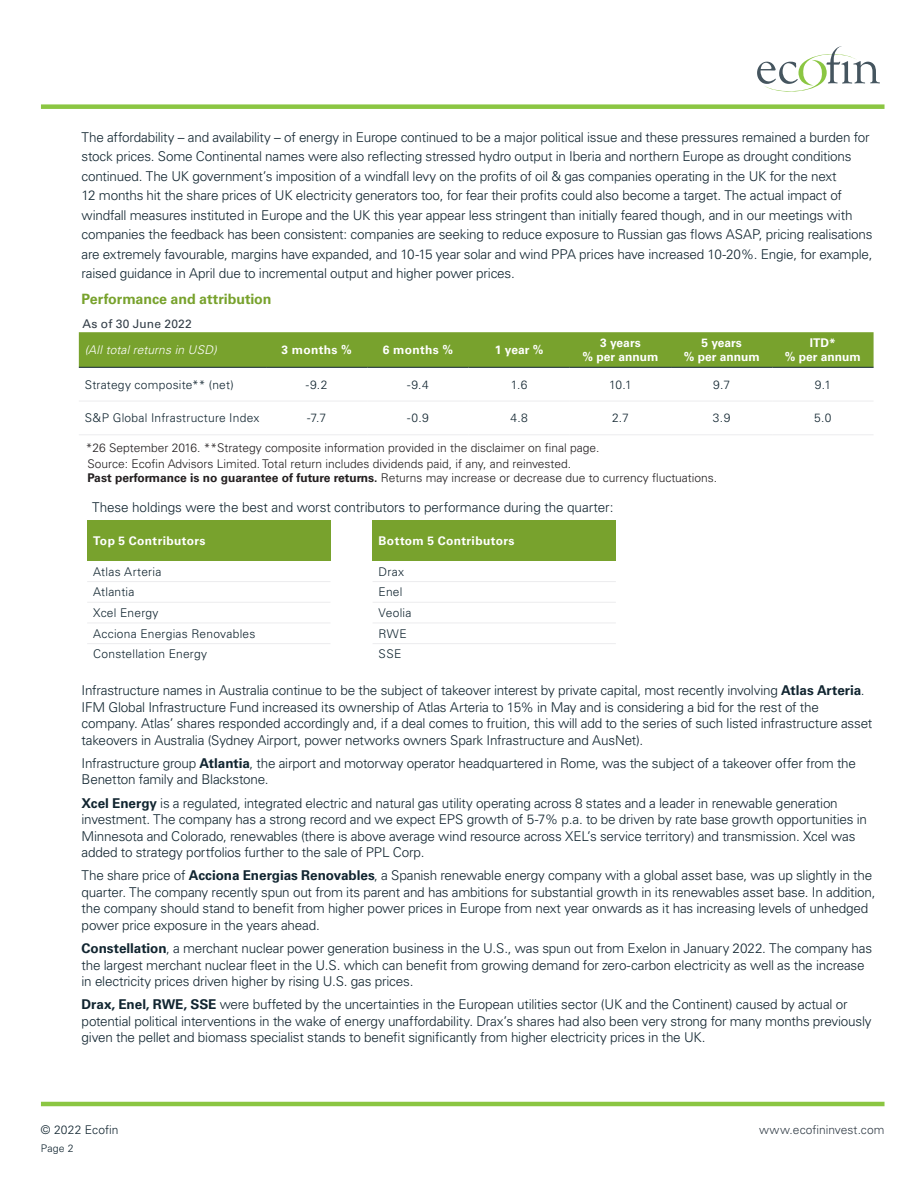
<style>
.page{position:relative;width:918px;height:1188px;background:#fff}
.page>*{position:absolute;margin:0;border:0;box-sizing:border-box;transform-origin:0 0}
.t1{font:700 14.25px "Univers LT Std";letter-spacing:-.005em;color:#78a22d}
.t2{font:300 13.5px/16.5px "Univers LT Std";letter-spacing:-.015em;color:#112530}
.t3{font:300 12px "Univers LT Std";color:#231f20}
.t4{font:300 12px "Univers LT Std";letter-spacing:.02em;color:#112530}
.t5{font:700 12px "Univers LT Std";letter-spacing:.025em;color:#fff}
.t6{font:700 12px "Univers LT Std";color:#fff}
.t7{font:italic 300 12px "Univers LT Std";letter-spacing:.015em;color:#fff}
.t8{font:300 12px "Univers LT Std";letter-spacing:.005em;color:#323d47}
.t9{font:12px "Univers LT Std";letter-spacing:.02em;color:#323d47}
.t10{font:300 10.5px "Univers LT Std";color:#112530}
.s1{font-weight:700}
</style>
<div class="page">
<hr style="left:41px;top:1102px;width:844px;height:4px;background:#8bc642">
<div style="left:41px;top:104px;width:844px;height:5px;background:#8bc642"></div>
<svg style="left:757px;top:46px;width:123px;height:46px"></svg>
<div style="left:79px;top:332px;width:795px;height:35px;background:#78a22d"></div>
<hr style="left:79px;top:367px;width:187px;height:1px;background:#112530">
<hr style="left:266px;top:367px;width:101px;height:1px;background:#112530">
<hr style="left:367px;top:367px;width:102px;height:1px;background:#112530">
<hr style="left:469px;top:367px;width:101px;height:1px;background:#112530">
<hr style="left:570px;top:367px;width:101px;height:1px;background:#112530">
<hr style="left:671px;top:367px;width:101px;height:1px;background:#112530">
<hr style="left:772px;top:367px;width:102px;height:1px;background:#112530">
<hr style="left:79px;top:401px;width:187px;height:1px;background:#ececee">
<hr style="left:266px;top:401px;width:101px;height:1px;background:#ececee">
<hr style="left:367px;top:401px;width:102px;height:1px;background:#ececee">
<hr style="left:469px;top:401px;width:101px;height:1px;background:#ececee">
<hr style="left:570px;top:401px;width:101px;height:1px;background:#ececee">
<hr style="left:671px;top:401px;width:101px;height:1px;background:#ececee">
<hr style="left:772px;top:401px;width:102px;height:1px;background:#ececee">
<hr style="left:79px;top:434px;width:187px;height:1px;background:#ececee">
<hr style="left:266px;top:434px;width:101px;height:1px;background:#ececee">
<hr style="left:367px;top:434px;width:102px;height:1px;background:#ececee">
<hr style="left:469px;top:434px;width:101px;height:1px;background:#ececee">
<hr style="left:570px;top:434px;width:101px;height:1px;background:#ececee">
<hr style="left:671px;top:434px;width:101px;height:1px;background:#ececee">
<hr style="left:772px;top:434px;width:102px;height:1px;background:#ececee">
<div style="left:87px;top:520px;width:243px;height:41px;background:#78a22d"></div>
<hr style="left:87px;top:581px;width:243px;height:1px;background:#ececee">
<hr style="left:87px;top:602px;width:243px;height:1px;background:#ececee">
<hr style="left:87px;top:623px;width:243px;height:1px;background:#ececee">
<hr style="left:87px;top:643px;width:243px;height:1px;background:#ececee">
<div style="left:373px;top:520px;width:243px;height:41px;background:#78a22d"></div>
<hr style="left:373px;top:581px;width:243px;height:1px;background:#ececee">
<hr style="left:373px;top:602px;width:243px;height:1px;background:#ececee">
<hr style="left:373px;top:623px;width:243px;height:1px;background:#ececee">
<hr style="left:373px;top:643px;width:243px;height:1px;background:#ececee">
<p class="t2" style="left:82px;top:127px;width:793px;line-height:19.5px">The affordability – and availability – of energy in Europe continued to be a major political issue and these pressures remained a burden for stock prices. Some Continental names were also reflecting stressed hydro output in Iberia and northern Europe as drought conditions continued. The UK government’s imposition of a windfall levy on the profits of oil &amp; gas companies operating in the UK for the next<br>12 months hit the share prices of UK electricity generators too, for fear their profits could also become a target. The actual impact of windfall measures instituted in Europe and the UK this year appear less stringent than initially feared though, and in our meetings with companies the feedback has been consistent: companies are seeking to reduce exposure to Russian gas flows ASAP, pricing realisations are extremely favourable, margins have expanded, and 10-15 year solar and wind PPA prices have increased 10-20%. Engie, for example, raised guidance in April due to incremental output and higher power prices.</p>
<p class="t1" style="left:82px;top:291px;width:191px">Performance and attribution</p>
<p class="t9" style="left:82px;top:317px;width:111px">As of 30 June 2022</p>
<p class="t7" style="left:85px;top:343px;width:133px">(All total returns in USD)</p>
<p class="t5" style="left:282px;top:343px;width:72px">3 months %</p>
<p class="t5" style="left:383px;top:343px;width:72px">6 months %</p>
<p class="t5" style="left:495px;top:343px;width:50px">1 year %</p>
<p class="t5" style="left:600px;top:336px;width:42px">3 years</p>
<p class="t6" style="left:582px;top:350px;width:78px">% per annum</p>
<p class="t5" style="left:701px;top:336px;width:42px">5 years</p>
<p class="t6" style="left:684px;top:350px;width:78px">% per annum</p>
<p class="t5" style="left:810px;top:336px;width:28px">ITD*</p>
<p class="t6" style="left:785px;top:350px;width:78px">% per annum</p>
<p class="t4" style="left:85px;top:377px;width:150px">Strategy composite** (net)</p>
<p class="t4" style="left:306px;top:377px;width:23px">-9.2</p>
<p class="t4" style="left:407px;top:377px;width:23px">-9.4</p>
<p class="t4" style="left:511px;top:377px;width:18px">1.6</p>
<p class="t4" style="left:609px;top:377px;width:24px">10.1</p>
<p class="t4" style="left:713px;top:377px;width:18px">9.7</p>
<p class="t4" style="left:815px;top:377px;width:18px">9.1</p>
<p class="t4" style="left:85px;top:411px;width:176px">S&amp;P Global Infrastructure Index</p>
<p class="t4" style="left:307px;top:411px;width:20px">-7.7</p>
<p class="t4" style="left:407px;top:411px;width:23px">-0.9</p>
<p class="t4" style="left:510px;top:411px;width:19px">4.8</p>
<p class="t4" style="left:612px;top:411px;width:18px">2.7</p>
<p class="t4" style="left:713px;top:411px;width:19px">3.9</p>
<p class="t4" style="left:814px;top:411px;width:19px">5.0</p>
<p class="t3" style="left:86px;top:440px;width:515px">*26 September 2016. **Strategy composite information provided in the disclaimer on final page.</p>
<p class="t3" style="left:87px;top:456px;width:485px">Source: Ecofin Advisors Limited. Total return includes dividends paid, if any, and reinvested.</p>
<p class="t3" style="left:87px;top:471px;width:631px"><span class="s1">Past performance is no guarantee of future returns.</span> Returns may increase or decrease due to currency fluctuations.</p>
<p class="t2" style="left:92px;top:499px;width:523px">These holdings were the best and worst contributors to performance during the quarter:</p>
<p class="t5" style="left:93px;top:534px;width:114px">Top 5 Contributors</p>
<p class="t4" style="left:93px;top:564px;width:70px">Atlas Arteria</p>
<p class="t4" style="left:93px;top:585px;width:43px">Atlantia</p>
<p class="t4" style="left:93px;top:605px;width:67px">Xcel Energy</p>
<p class="t4" style="left:93px;top:626px;width:164px">Acciona Energias Renovables</p>
<p class="t4" style="left:93px;top:647px;width:116px">Constellation Energy</p>
<p class="t5" style="left:379px;top:534px;width:137px">Bottom 5 Contributors</p>
<p class="t4" style="left:379px;top:564px;width:27px">Drax</p>
<p class="t4" style="left:379px;top:585px;width:25px">Enel</p>
<p class="t4" style="left:379px;top:605px;width:34px">Veolia</p>
<p class="t4" style="left:379px;top:626px;width:30px">RWE</p>
<p class="t4" style="left:379px;top:647px;width:24px">SSE</p>
<p class="t2" style="left:82px;top:682px;width:792px">Infrastructure names in Australia continue to be the subject of takeover interest by private capital, most recently involving <span class="s1">Atlas Arteria</span>.<br>IFM Global Infrastructure Fund increased its ownership of Atlas Arteria to 15% in May and is considering a bid for the rest of the company. Atlas’ shares responded accordingly and, if a deal comes to fruition, this will add to the series of such listed infrastructure asset takeovers in Australia (Sydney Airport, power networks owners Spark Infrastructure and AusNet).</p>
<p class="t2" style="left:82px;top:755px;width:776px">Infrastructure group <span class="s1">Atlantia</span>, the airport and motorway operator headquartered in Rome, was the subject of a takeover offer from the<br>Benetton family and Blackstone.</p>
<p class="t2" style="left:82px;top:795px;width:787px"><span class="s1">Xcel Energy</span> is a regulated, integrated electric and natural gas utility operating across 8 states and a leader in renewable generation investment. The company has a strong record and we expect EPS growth of 5-7% p.a. to be driven by rate base growth opportunities in Minnesota and Colorado, renewables (there is above average wind resource across XEL’s service territory) and transmission. Xcel was added to strategy portfolios further to the sale of PPL Corp.</p>
<p class="t2" style="left:82px;top:867px;width:796px">The share price of <span class="s1">Acciona Energias Renovables</span>, a Spanish renewable energy company with a global asset base, was up slightly in the quarter. The company recently spun out from its parent and has ambitions for substantial growth in its renewables asset base. In addition, the company should stand to benefit from higher power prices in Europe from next year onwards as it has increasing levels of unhedged power price exposure in the years ahead.</p>
<p class="t2" style="left:82px;top:940px;width:792px"><span class="s1">Constellation</span>, a merchant nuclear power generation business in the U.S., was spun out from Exelon in January 2022. The company has the largest merchant nuclear fleet in the U.S. which can benefit from growing demand for zero-carbon electricity as well as the increase in electricity prices driven higher by rising U.S. gas prices.</p>
<p class="t2" style="left:82px;top:996px;width:792px"><span class="s1">Drax, Enel, RWE, SSE</span> were buffeted by the uncertainties in the European utilities sector (UK and the Continent) caused by actual or potential political interventions in the wake of energy unaffordability. Drax’s shares had also been very strong for many months previously given the pellet and biomass specialist stands to benefit significantly from higher electricity prices in the UK.</p>
<p class="t4" style="left:41px;top:1123px;width:79px">© 2022 Ecofin</p>
<p class="t8" style="left:759px;top:1123px;width:127px">www.ecofininvest.com</p>
<p class="t10" style="left:41px;top:1142px;width:34px">Page 2</p>
</div>
